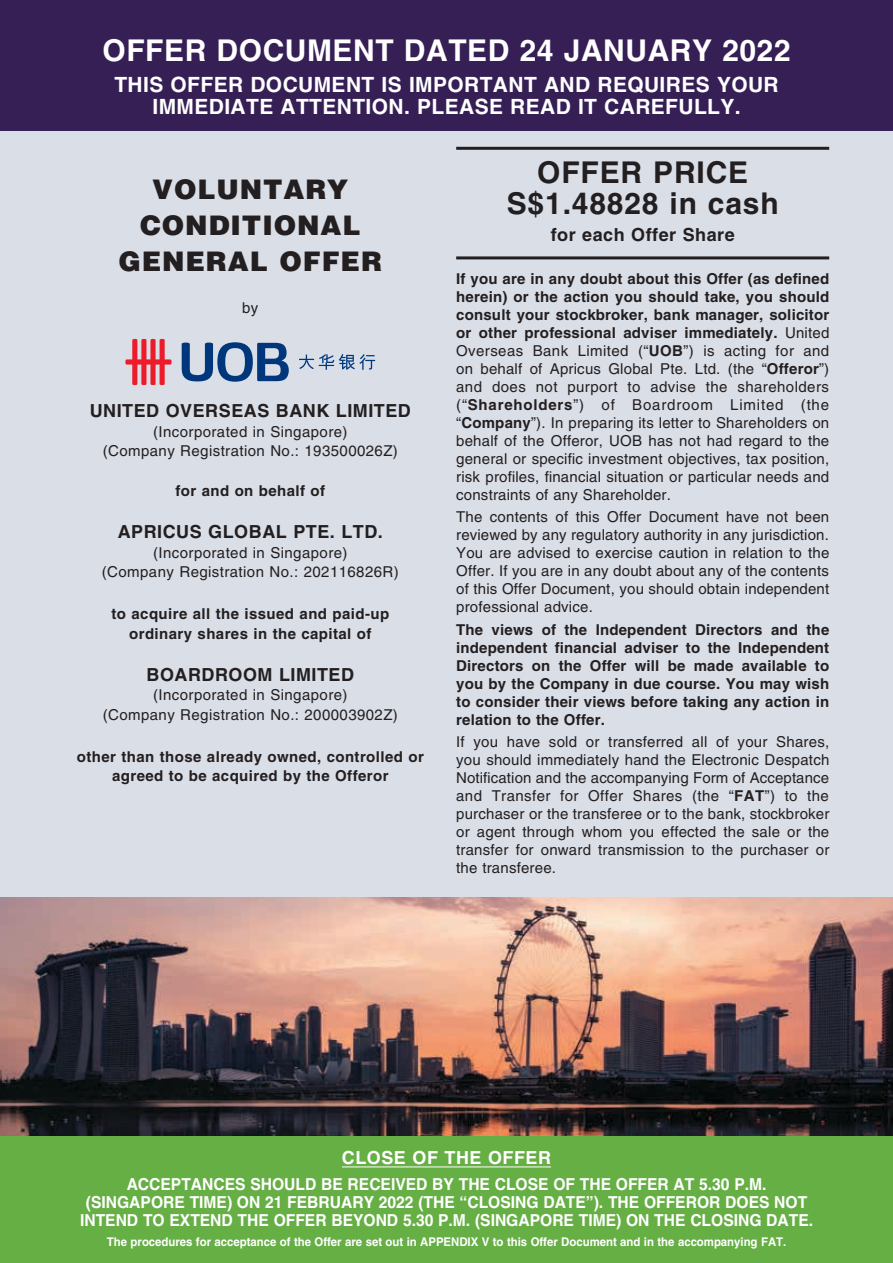
<style>
.page{position:relative;width:893px;height:1263px;background:#fff}
.page>*{position:absolute;margin:0;border:0;box-sizing:border-box;transform-origin:0 0}
.t1{font:700 30px "Helvetica LT Std";letter-spacing:.02em;color:#fff}
.t2{font:700 30px/31.2px "Helvetica LT Std";letter-spacing:.03em;color:#231f20;text-align:center}
.t3{font:900 27px/36px "Helvetica LT Std";letter-spacing:.035em;color:#231f20;text-align:center}
.t4{font:700 21px/22.5px "Helvetica LT Std";letter-spacing:.02em;color:#fff;text-align:center}
.t5{font:700 18px "Helvetica LT Std";letter-spacing:.03em;color:#231f20}
.t6{font:700 18px "Helvetica LT Std";letter-spacing:.03em;color:#fff}
.t7{font:700 16.5px/18px "Helvetica LT Std";color:#fff;text-align:center;scale:.95 1}
.t8{font:15px/18px "Helvetica LT Std";letter-spacing:.03em;color:#231f20;text-align:center}
.t9{font:700 15px/18px "Helvetica LT Std";letter-spacing:.03em;color:#231f20;text-align:center}
.t10{font:700 12px "Helvetica LT Std";color:#fff;scale:.95 1}
.s1{font-weight:700}
</style>
<div class="page">
<div style="left:0;top:0;width:893px;height:908px;background:#dadee7"></div>
<div style="left:0;top:1136px;width:893px;height:127px;background:#66af45"></div>
<div style="left:0;top:0;width:893px;height:131px;background:#361f55"></div>
<svg style="left:125px;top:339px;width:47px;height:46px"></svg>
<svg style="left:182px;top:342px;width:107px;height:40px"></svg>
<svg style="left:299px;top:354px;width:76px;height:16px"></svg>
<hr style="left:456px;top:147px;width:373px;height:3px;background:#231f20">
<hr style="left:456px;top:256px;width:373px;height:3px;background:#231f20">
<img style="left:0;top:898px;width:893px;height:237px">
<hr style="left:342px;top:1166px;width:209px;height:1px;background:#fff">
<h1 class="t1" style="left:102px;top:32px;width:690px">OFFER DOCUMENT DATED 24 JANUARY 2022</h1>
<h3 class="t4" style="left:114px;top:73px;width:666px">THIS OFFER DOCUMENT IS IMPORTANT AND REQUIRES YOUR<br>IMMEDIATE ATTENTION. PLEASE READ IT CAREFULLY.</h3>
<h2 class="t3" style="left:118px;top:171px;width:265px">VOLUNTARY<br>CONDITIONAL<br>GENERAL OFFER</h2>
<p class="t8" style="left:242px;top:299px;width:18px">by</p>
<p class="t5" style="left:90px;top:400px;width:323px">UNITED OVERSEAS BANK LIMITED</p>
<p class="t8" style="left:103px;top:422px;width:297px;line-height:19.5px">(Incorporated in Singapore)<br>(Company Registration No.: 193500026Z)</p>
<p class="t9" style="left:175px;top:482px;width:151px">for and on behalf of</p>
<p class="t5" style="left:118px;top:521px;width:267px">APRICUS GLOBAL PTE. LTD.</p>
<p class="t8" style="left:102px;top:542px;width:298px;line-height:19.5px">(Incorporated in Singapore)<br>(Company Registration No.: 202116826R)</p>
<p class="t9" style="left:111px;top:604px;width:279px;line-height:19.5px">to acquire all the issued and paid-up ordinary shares in the capital of</p>
<p class="t5" style="left:147px;top:663px;width:209px">BOARDROOM LIMITED</p>
<p class="t8" style="left:103px;top:685px;width:297px;line-height:19.5px">(Incorporated in Singapore)<br>(Company Registration No.: 200003902Z)</p>
<p class="t9" style="left:77px;top:746px;width:348px;line-height:19.5px">other than those already owned, controlled or agreed to be acquired by the Offeror</p>
<h1 class="t2" style="left:507px;top:157px;width:273px">OFFER PRICE<br>S$1.48828 in cash</h1>
<p class="t5" style="left:551px;top:224px;width:186px">for each Offer Share</p>
<p class="t8" style="left:456px;top:270px;width:375px;text-align:justify"><span class="s1">If you are in any doubt about this Offer (as defined herein) or the action you should take, you should consult your stockbroker, bank manager, solicitor or other professional adviser immediately.</span> United Overseas Bank Limited (“<span class="s1">UOB</span>”) is acting for and on behalf of Apricus Global Pte. Ltd. (the “<span class="s1">Offeror</span>”) and does not purport to advise the shareholders (“<span class="s1">Shareholders</span>”) of Boardroom Limited (the “<span class="s1">Company</span>”). In preparing its letter to Shareholders on behalf of the Offeror, UOB has not had regard to the general or specific investment objectives, tax position, risk profiles, financial situation or particular needs and constraints of any Shareholder.</p>
<p class="t8" style="left:456px;top:508px;width:375px;text-align:justify">The contents of this Offer Document have not been reviewed by any regulatory authority in any jurisdiction.<br>You are advised to exercise caution in relation to the Offer. If you are in any doubt about any of the contents of this Offer Document, you should obtain independent professional advice.</p>
<p class="t9" style="left:456px;top:620px;width:375px;text-align:justify">The views of the Independent Directors and the independent financial adviser to the Independent Directors on the Offer will be made available to you by the Company in due course. You may wish to consider their views before taking any action in relation to the Offer.</p>
<p class="t8" style="left:456px;top:732px;width:375px;text-align:justify">If you have sold or transferred all of your Shares, you should immediately hand the Electronic Despatch Notification and the accompanying Form of Acceptance and Transfer for Offer Shares (the “<span class="s1">FAT</span>”) to the purchaser or the transferee or to the bank, stockbroker or agent through whom you effected the sale or the transfer for onward transmission to the purchaser or the transferee.</p>
<p class="t6" style="left:342px;top:1146px;width:211px">CLOSE OF THE OFFER</p>
<p class="t7" style="left:80px;top:1175px;width:773px">ACCEPTANCES SHOULD BE RECEIVED BY THE CLOSE OF THE OFFER AT 5.30 P.M. (SINGAPORE TIME) ON 21 FEBRUARY 2022 (THE “CLOSING DATE”). THE OFFEROR DOES NOT<br>INTEND TO EXTEND THE OFFER BEYOND 5.30 P.M. (SINGAPORE TIME) ON THE CLOSING DATE.</p>
<p class="t10" style="left:107px;top:1235px;width:717px">The procedures for acceptance of the Offer are set out in APPENDIX V to this Offer Document and in the accompanying FAT.</p>
</div>
